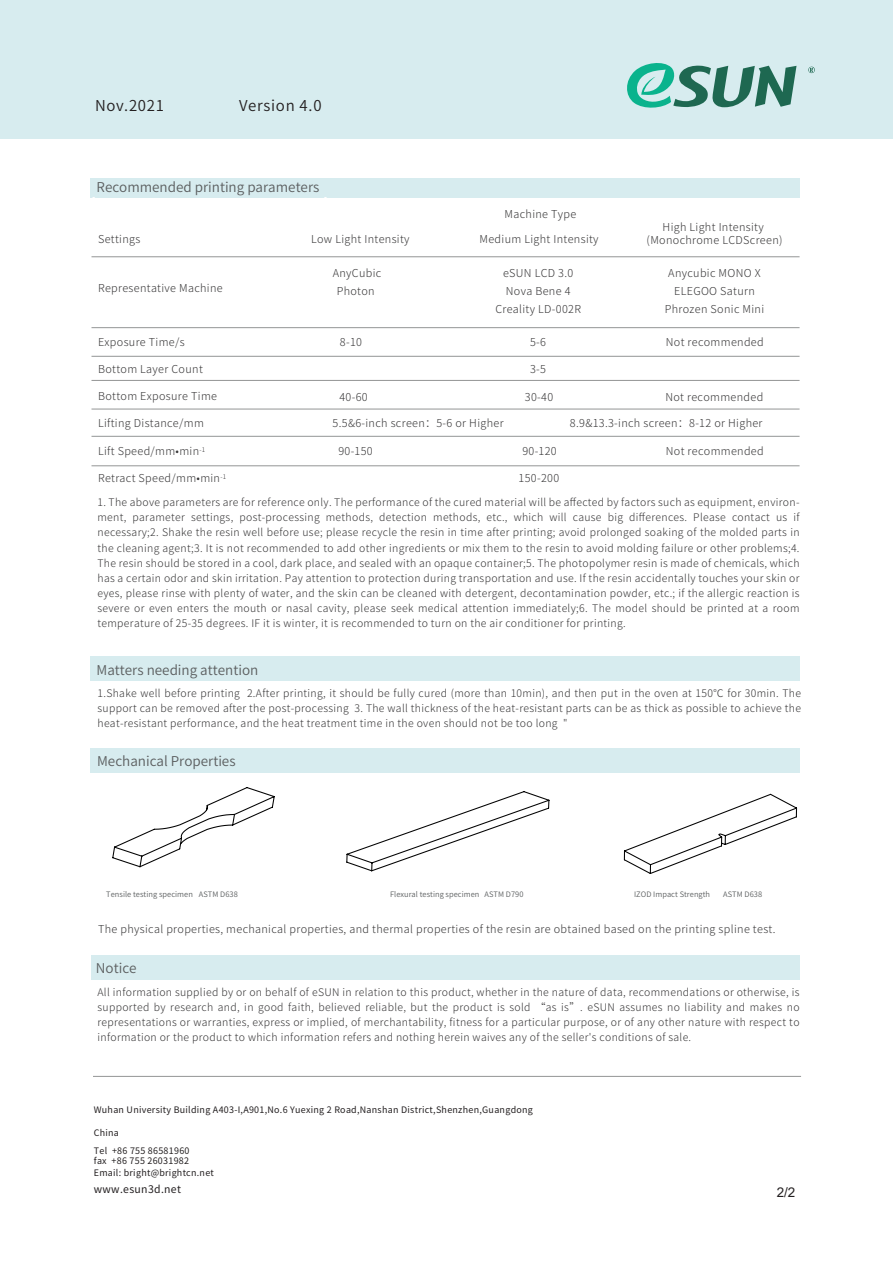
<style>
.page{position:relative;width:893px;height:1263px;background:#fff}
.page>*{position:absolute;margin:0;border:0;box-sizing:border-box;transform-origin:0 0}
.t1{font:15px "Source Han Sans CN";letter-spacing:.05em;color:#231f20}
.t2{font:13.5px "Source Han Sans CN";color:#5b5e5f}
.t3{font:13.5px "Arial";color:#231f20}
.t4{font:300 10.95px/18px "Source Han Sans CN";letter-spacing:.03em;color:#363536;text-align:center}
.t5{font:300 10.5px/15px "Source Han Sans CN";letter-spacing:.03em;color:#363536;text-align:justify}
.t6{font:10.5px "Source Han Sans CN";letter-spacing:.03em;color:#231f20}
.t7{font:9px "Source Han Sans CN";letter-spacing:.03em;color:#231f20}
.t8{font:7.5px "Source Han Sans CN";letter-spacing:.005em;color:#5b5e5f}
</style>
<div class="page">
<div style="left:90px;top:656px;width:710px;height:25px;background:#d7ecef"></div>
<div style="left:0;top:0;width:892px;height:138px;background:#d7ecef"></div>
<svg style="left:627px;top:63px;width:169px;height:45px"></svg>
<svg style="left:808px;top:67px;width:7px;height:6px"></svg>
<hr style="left:93px;top:1076px;width:708px;height:1px;background:#939595">
<div style="left:92px;top:955px;width:708px;height:24px;background:#d7ecef"></div>
<div style="left:90px;top:748px;width:710px;height:24px;background:#d7ecef"></div>
<div style="left:90px;top:178px;width:710px;height:19px;background:#d7ecef"></div>
<svg style="left:112px;top:787px;width:163px;height:81px"></svg>
<hr style="left:92px;top:436px;width:708px;height:1px;background:#939595">
<hr style="left:92px;top:409px;width:708px;height:1px;background:#939595">
<hr style="left:92px;top:465px;width:708px;height:1px;background:#939595">
<hr style="left:92px;top:380px;width:708px;height:1px;background:#939595">
<hr style="left:92px;top:356px;width:708px;height:1px;background:#939595">
<hr style="left:92px;top:327px;width:708px;height:1px;background:#939595">
<hr style="left:92px;top:256px;width:708px;height:1px;background:#939595">
<svg style="left:346px;top:791px;width:204px;height:81px"></svg>
<svg style="left:623px;top:793px;width:175px;height:81px"></svg>
<h1 class="t1" style="left:95px;top:97px;width:71px">Nov.2021</h1>
<h1 class="t1" style="left:239px;top:97px;width:84px">Version 4.0</h1>
<p class="t2" style="left:97px;top:179px;width:224px">Recommended printing parameters</p>
<p class="t4" style="left:98px;top:231px;width:44px">Settings</p>
<p class="t4" style="left:98px;top:279px;width:126px">Representative Machine</p>
<p class="t4" style="left:311px;top:231px;width:100px">Low Light Intensity</p>
<p class="t4" style="left:333px;top:264px;width:50px">AnyCubic<br>Photon</p>
<p class="t4" style="left:505px;top:206px;width:73px">Machine Type</p>
<p class="t4" style="left:479px;top:231px;width:121px">Medium Light Intensity</p>
<p class="t4" style="left:495px;top:264px;width:87px">eSUN LCD 3.0<br>Nova Bene 4<br>Creality LD-002R</p>
<p class="t4" style="left:647px;top:220px;width:137px;line-height:13px">High Light Intensity (Monochrome LCDScreen)</p>
<p class="t4" style="left:665px;top:264px;width:101px">Anycubic MONO X<br>ELEGOO Saturn<br>Phrozen Sonic Mini</p>
<p class="t4" style="left:98px;top:333px;width:88px">Exposure Time/s</p>
<p class="t4" style="left:340px;top:333px;width:24px">8-10</p>
<p class="t4" style="left:530px;top:333px;width:17px">5-6</p>
<p class="t4" style="left:666px;top:333px;width:99px">Not recommended</p>
<p class="t4" style="left:98px;top:360px;width:106px">Bottom Layer Count</p>
<p class="t4" style="left:98px;top:387px;width:121px">Bottom Exposure Time</p>
<p class="t4" style="left:530px;top:360px;width:17px">3-5</p>
<p class="t4" style="left:339px;top:389px;width:30px">40-60</p>
<p class="t4" style="left:525px;top:389px;width:30px">30-40</p>
<p class="t4" style="left:665px;top:389px;width:99px">Not recommended</p>
<p class="t4" style="left:98px;top:414px;width:107px">Lifting Distance/mm</p>
<p class="t4" style="left:98px;top:443px;width:109px">Lift Speed/mm•min<sup>-1</sup></p>
<p class="t4" style="left:98px;top:470px;width:130px">Retract Speed/mm•min<sup>-1</sup></p>
<p class="t4" style="left:333px;top:414px;width:172px">5.5&amp;6-inch screen：5-6 or Higher</p>
<p class="t4" style="left:570px;top:414px;width:194px">8.9&amp;13.3-inch screen：8-12 or Higher</p>
<p class="t4" style="left:338px;top:443px;width:36px">90-150</p>
<p class="t4" style="left:522px;top:443px;width:36px">90-120</p>
<p class="t4" style="left:666px;top:443px;width:99px">Not recommended</p>
<p class="t4" style="left:519px;top:470px;width:42px">150-200</p>
<p class="t5" style="left:98px;top:495px;width:704px">1. The above parameters are for reference only. The performance of the cured material will be affected by factors such as equipment, environ&shy;ment, parameter settings, post-processing methods, detection methods, etc., which will cause big differences. Please contact us if necessary;2. Shake the resin well before use; please recycle the resin in time after printing; avoid prolonged soaking of the molded parts in the cleaning agent;3. It is not recommended to add other ingredients or mix them to the resin to avoid molding failure or other problems;4.<br>The resin should be stored in a cool, dark place, and sealed with an opaque container;5. The photopolymer resin is made of chemicals, which has a certain odor and skin irritation. Pay attention to protection during transportation and use. If the resin accidentally touches your skin or eyes, please rinse with plenty of water, and the skin can be cleaned with detergent, decontamination powder, etc.; if the allergic reaction is severe or even enters the mouth or nasal cavity, please seek medical attention immediately;6. The model should be printed at a room temperature of 25-35 degrees. IF it is winter, it is recommended to turn on the air conditioner for printing.</p>
<p class="t2" style="left:97px;top:662px;width:163px">Matters needing attention</p>
<p class="t5" style="left:98px;top:686px;width:705px">1.Shake well before printing 2.After printing, it should be fully cured (more than 10min), and then put in the oven at 150℃ for 30min. The support can be removed after the post-processing 3. The wall thickness of the heat-resistant parts can be as thick as possible to achieve the heat-resistant performance, and the heat treatment time in the oven should not be too long "</p>
<p class="t2" style="left:97px;top:753px;width:140px">Mechanical Properties</p>
<p class="t8" style="left:106px;top:890px;width:133px">Tensile testing specimen ASTM D638</p>
<p class="t8" style="left:390px;top:890px;width:135px">Flexural testing specimen ASTM D790</p>
<p class="t8" style="left:634px;top:890px;width:78px">IZOD Impact Strength</p>
<p class="t8" style="left:723px;top:890px;width:40px">ASTM D638</p>
<p class="t4" style="left:98px;top:920px;width:679px">The physical properties, mechanical properties, and thermal properties of the resin are obtained based on the printing spline test.</p>
<p class="t2" style="left:96px;top:960px;width:42px">Notice</p>
<p class="t5" style="left:98px;top:984px;width:704px">All information supplied by or on behalf of eSUN in relation to this product, whether in the nature of data, recommendations or otherwise, is supported by research and, in good faith, believed reliable, but the product is sold “as is”. eSUN assumes no liability and makes no representations or warranties, express or implied, of merchantability, fitness for a particular purpose, or of any other nature with respect to information or the product to which information refers and nothing herein waives any of the seller's conditions of sale.</p>
<p class="t7" style="left:94px;top:1104px;width:441px">Wuhan University Building A403-I,A901,No.6 Yuexing 2 Road,Nanshan District,Shenzhen,Guangdong</p>
<p class="t7" style="left:94px;top:1127px;width:27px">China</p>
<p class="t7" style="left:94px;top:1156px;width:97px">fax +86 755 26031982</p>
<p class="t7" style="left:94px;top:1145px;width:97px">Tel +86 755 86581960</p>
<p class="t7" style="left:94px;top:1168px;width:122px">Email: bright@brightcn.net</p>
<p class="t6" style="left:94px;top:1183px;width:89px">www.esun3d.net</p>
<p class="t3" style="left:777px;top:1183px;width:20px">2/2</p>
</div>
